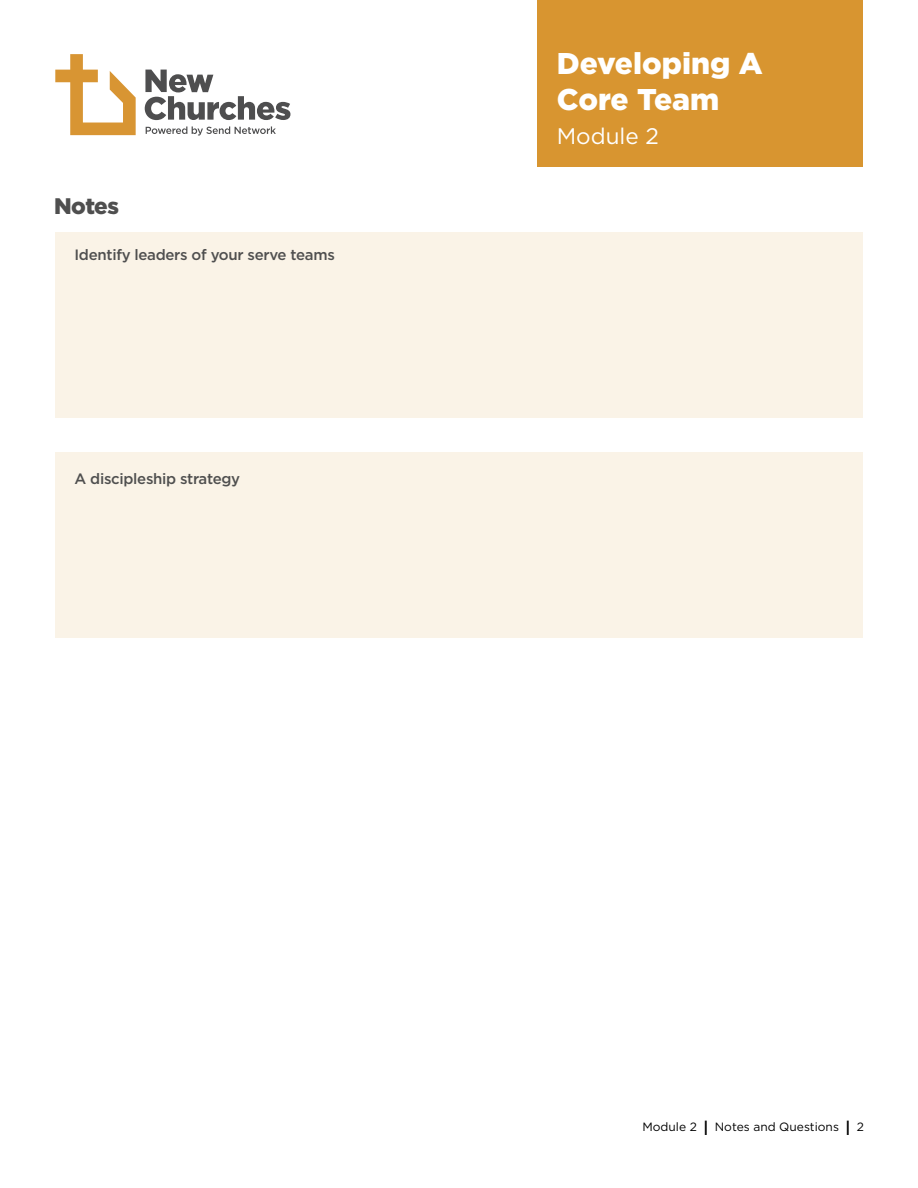
<style>
.page{position:relative;width:918px;height:1188px;background:#fff}
.page>*{position:absolute;margin:0;border:0;box-sizing:border-box;transform-origin:0 0}
.t1{font:900 30px/36px "Gotham";color:#fff}
.t2{font:22.5px "Gotham";color:#fff}
.t3{font:900 22.5px "Gotham";letter-spacing:-.025em;color:#4f4f4f}
.t4{font:500 15px "Gotham";letter-spacing:-.02em;color:#4f4f4f}
.t5{font:12px "Gotham";color:#000}
.s1{font-weight:900;font-size:15.45px}
</style>
<div class="page">
<svg style="left:145px;top:70px;width:145px;height:50px"></svg>
<svg style="left:146px;top:126px;width:130px;height:10px"></svg>
<svg style="left:55px;top:54px;width:81px;height:81px"></svg>
<div style="left:538px;top:0;width:325px;height:166px;background:#d89530"></div>
<div style="left:55px;top:232px;width:808px;height:186px;background:#faf3e7"></div>
<div style="left:55px;top:452px;width:808px;height:186px;background:#faf3e7"></div>
<h2 class="t3" style="left:54px;top:196px;width:67px">Notes</h2>
<p class="t4" style="left:75px;top:248px;width:262px">Identify leaders of your serve teams</p>
<p class="t4" style="left:75px;top:472px;width:167px">A discipleship strategy</p>
<h1 class="t1" style="left:557px;top:46px;width:207px">Developing A<br>Core Team</h1>
<h2 class="t2" style="left:557px;top:126px;width:104px">Module 2</h2>
<p class="t5" style="left:642px;top:1122px;width:223px">Module 2 <span class="s1">|</span> Notes and Questions <span class="s1">|</span> 2</p>
</div>
